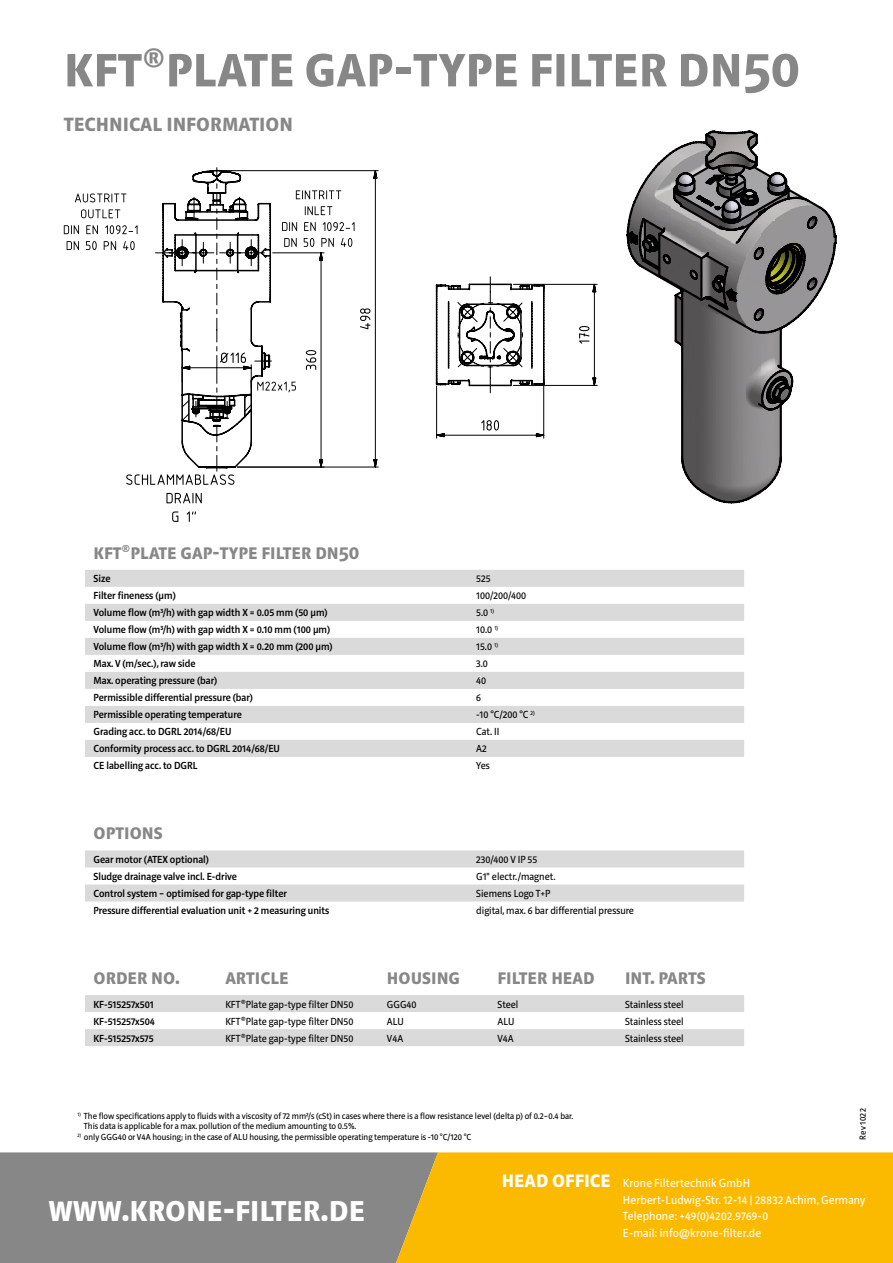
<style>
.page{position:relative;width:893px;height:1263px;background:#fff}
.page>*{position:absolute;margin:0;border:0;box-sizing:border-box;transform-origin:0 0}
.t1{font:58.5px "Riga Bold Small Caps";color:#878787}
.t2{font:36px "Riga Bold Small Caps";color:#fff}
.t3{font:24px "Riga Bold Small Caps";color:#878787}
.t4{font:22.5px "Riga Bold Small Caps";letter-spacing:.005em;color:#fff}
.t5{font:21px "Riga Bold Small Caps";color:#878787}
.t6{font:12px/16.5px "Riga";letter-spacing:.015em;color:#fff}
.t7{font:500 10.5px "Riga";color:#000}
.t8{font:10.5px "Riga";color:#000}
.t9{font:9px/10.5px "Riga";color:#000}
.s1{font-size:48px}
.s2{font-size:18px}
</style>
<div class="page">
<svg style="left:85px;top:995px;width:659px;height:51px"></svg>
<svg style="left:85px;top:850px;width:659px;height:51px"></svg>
<div style="left:0;top:1152px;width:396px;height:111px;background:#878787"></div>
<div style="left:396px;top:1152px;width:497px;height:111px;background:#fbba00"></div>
<svg style="left:85px;top:570px;width:659px;height:187px;fill:#dadada"></svg>
<svg style="left:706px;top:495px;width:52px;height:9px"></svg>
<svg style="left:681px;top:405px;width:102px;height:90px;background:#787677"></svg>
<svg style="left:626px;top:130px;width:211px;height:275px"></svg>
<svg style="left:435px;top:276px;width:163px;height:163px"></svg>
<svg style="left:166px;top:493px;width:36px;height:10px"></svg>
<svg style="left:172px;top:511px;width:6px;height:11px"></svg>
<svg style="left:187px;top:511px;width:9px;height:11px"></svg>
<svg style="left:64px;top:167px;width:314px;height:318px"></svg>
<h1 class="t1" style="left:64px;top:34px;width:738px">kft<span class="s1">®</span>plate gap-type filter dn50</h1>
<h3 class="t3" style="left:64px;top:110px;width:231px">technical information</h3>
<h3 class="t5" style="left:94px;top:540px;width:267px">kft<span class="s2">®</span>plate gap-type filter dn50</h3>
<p class="t7" style="left:94px;top:573px;width:18px">Size</p>
<p class="t8" style="left:476px;top:573px;width:16px">525</p>
<p class="t7" style="left:94px;top:590px;width:84px">Filter fineness (μm)</p>
<p class="t8" style="left:476px;top:590px;width:52px">100/200/400</p>
<p class="t7" style="left:94px;top:607px;width:236px">Volume flow (m³/h) with gap width X = 0.05 mm (50 μm)</p>
<p class="t8" style="left:476px;top:607px;width:19px">5.0 <sup>1)</sup></p>
<p class="t7" style="left:94px;top:624px;width:238px">Volume flow (m³/h) with gap width X = 0.10 mm (100 μm)</p>
<p class="t8" style="left:476px;top:624px;width:24px">10.0 <sup>1)</sup></p>
<p class="t7" style="left:94px;top:641px;width:241px">Volume flow (m³/h) with gap width X = 0.20 mm (200 μm)</p>
<p class="t8" style="left:476px;top:641px;width:23px">15.0 <sup>1)</sup></p>
<p class="t7" style="left:94px;top:658px;width:104px">Max. V (m/sec.), raw side</p>
<p class="t8" style="left:476px;top:658px;width:13px">3.0</p>
<p class="t7" style="left:94px;top:675px;width:125px">Max. operating pressure (bar)</p>
<p class="t8" style="left:476px;top:675px;width:12px">40</p>
<p class="t7" style="left:94px;top:692px;width:161px">Permissible differential pressure (bar)</p>
<p class="t8" style="left:476px;top:692px;width:6px">6</p>
<p class="t7" style="left:94px;top:709px;width:150px">Permissible operating temperature</p>
<p class="t8" style="left:476px;top:709px;width:60px">-10 °C/200 °C <sup>2)</sup></p>
<p class="t7" style="left:94px;top:726px;width:139px">Grading acc. to DGRL 2014/68/EU</p>
<p class="t8" style="left:476px;top:726px;width:25px">Cat. II</p>
<p class="t7" style="left:94px;top:743px;width:188px">Conformity process acc. to DGRL 2014/68/EU</p>
<p class="t8" style="left:476px;top:743px;width:12px">A2</p>
<p class="t7" style="left:94px;top:760px;width:106px">CE labelling acc. to DGRL</p>
<p class="t8" style="left:476px;top:760px;width:15px">Yes</p>
<h3 class="t5" style="left:94px;top:820px;width:71px">options</h3>
<p class="t7" style="left:94px;top:854px;width:117px">Gear motor (ATEX optional)</p>
<p class="t8" style="left:476px;top:854px;width:63px">230/400 V IP 55</p>
<p class="t7" style="left:94px;top:871px;width:145px">Sludge drainage valve incl. E-drive</p>
<p class="t8" style="left:476px;top:871px;width:81px">G1" electr./magnet.</p>
<p class="t7" style="left:94px;top:888px;width:195px">Control system – optimised for gap-type filter</p>
<p class="t8" style="left:476px;top:888px;width:76px">Siemens Logo T+P</p>
<p class="t7" style="left:94px;top:905px;width:237px">Pressure differential evaluation unit + 2 measuring units</p>
<p class="t8" style="left:476px;top:905px;width:159px">digital, max. 6 bar differential pressure</p>
<h3 class="t5" style="left:94px;top:965px;width:88px">order no.</h3>
<h3 class="t5" style="left:225px;top:965px;width:65px">article</h3>
<h3 class="t5" style="left:387px;top:965px;width:75px">housing</h3>
<h3 class="t5" style="left:497px;top:965px;width:99px">filter head</h3>
<h3 class="t5" style="left:625px;top:965px;width:82px">int. parts</h3>
<p class="t7" style="left:94px;top:998px;width:62px">KF-515257x501</p>
<p class="t8" style="left:225px;top:998px;width:130px">KFT®Plate gap-type filter DN50</p>
<p class="t8" style="left:387px;top:998px;width:31px">GGG40</p>
<p class="t8" style="left:497px;top:998px;width:22px">Steel</p>
<p class="t8" style="left:625px;top:998px;width:60px">Stainless steel</p>
<p class="t7" style="left:94px;top:1015px;width:63px">KF-515257x504</p>
<p class="t8" style="left:225px;top:1015px;width:130px">KFT®Plate gap-type filter DN50</p>
<p class="t8" style="left:387px;top:1015px;width:18px">ALU</p>
<p class="t8" style="left:497px;top:1015px;width:18px">ALU</p>
<p class="t8" style="left:625px;top:1015px;width:60px">Stainless steel</p>
<p class="t7" style="left:94px;top:1032px;width:62px">KF-515257x575</p>
<p class="t8" style="left:225px;top:1032px;width:130px">KFT®Plate gap-type filter DN50</p>
<p class="t8" style="left:387px;top:1032px;width:18px">V4A</p>
<p class="t8" style="left:497px;top:1032px;width:18px">V4A</p>
<p class="t8" style="left:625px;top:1032px;width:60px">Stainless steel</p>
<p class="t9" style="left:84px;top:1111px;width:491px;text-indent:-6px"><sup>1)</sup> The flow specifications apply to fluids with a viscosity of 72 mm²/s (cSt) in cases where there is a flow resistance level (delta p) of 0.2–0.4 bar.<br>This data is applicable for a max. pollution of the medium amounting to 0.5%.</p>
<p class="t9" style="left:78px;top:1132px;width:395px"><sup>2)</sup> only GGG40 or V4A housing; in the case of ALU housing, the permissible operating temperature is -10 °C/120 °C</p>
<p class="t9" style="left:858px;top:1140px;width:33px;rotate:-90deg">Rev 1022</p>
<h2 class="t2" style="left:48px;top:1189px;width:318px">www.krone-filter.de</h2>
<h3 class="t4" style="left:502px;top:1167px;width:110px">head office</h3>
<p class="t6" style="left:623px;top:1175px;width:244px">Krone Filtertechnik GmbH<br>Herbert-Ludwig-Str. 12-14 | 28832 Achim, Germany Telephone: +49(0)4202.9769-0<br>E-mail: info@krone-filter.de</p>
</div>
